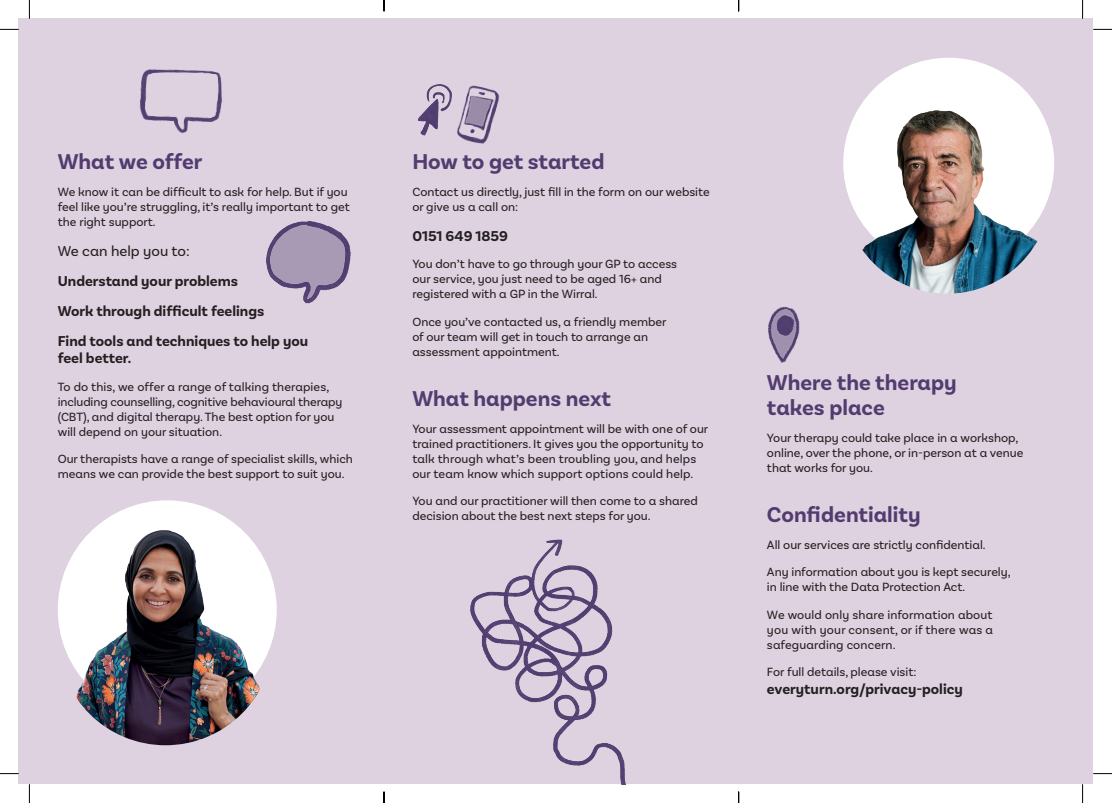
<style>
.page{position:relative;width:1112px;height:803px;background:#fff}
.page>*{position:absolute;margin:0;border:0;box-sizing:border-box;transform-origin:0 0}
.t1{font:700 22.5px/25px "Basic Sans Alt";color:#523c6f}
.t2{font:700 15px/30px "Basic Sans Alt";color:#231f20}
.t3{font:15px "Basic Sans Alt";color:#231f20}
.t4{font:12.5px/15px "Basic Sans Alt";color:#231f20}
</style>
<div class="page">
<div style="left:19px;top:19px;width:1073px;height:765px;background:#ded1e0"></div>
<div style="left:58px;top:500px;width:219px;height:219px;background:#fff;border-radius:50%"></div>
<img style="left:58px;top:530px;width:215px;height:215px;border-radius:108px">
<div style="left:843px;top:58px;width:210px;height:211px;background:#fff;border-radius:50%"></div>
<img style="left:843px;top:86px;width:207px;height:208px;border-radius:104px">
<img style="left:470px;top:539px;width:156px;height:245px">
<img style="left:140px;top:69px;width:82px;height:64px">
<img style="left:266px;top:221px;width:85px;height:83px">
<img style="left:466px;top:85px;width:34px;height:59px">
<img style="left:418px;top:84px;width:49px;height:56px">
<img style="left:768px;top:306px;width:32px;height:57px">
<svg style="left:0;top:29px;width:19px;height:1px"></svg>
<svg style="left:1092px;top:29px;width:19px;height:1px"></svg>
<svg style="left:0;top:773px;width:19px;height:1px"></svg>
<svg style="left:1092px;top:773px;width:19px;height:1px"></svg>
<svg style="left:29px;top:0;width:1px;height:19px"></svg>
<svg style="left:29px;top:784px;width:1px;height:19px"></svg>
<svg style="left:1081px;top:0;width:2px;height:19px"></svg>
<svg style="left:1082px;top:784px;width:1px;height:19px"></svg>
<h1 class="t1" style="left:58px;top:149px;width:146px">What we offer</h1>
<p class="t4" style="left:58px;top:184px;width:293px">We know it can be difficult to ask for help. But if you feel like you’re struggling, it’s really important to get the right support.</p>
<p class="t3" style="left:58px;top:242px;width:133px">We can help you to:</p>
<p class="t2" style="left:58px;top:266px;width:252px">Understand your problems<br>Work through difficult feelings<br>Find tools and techniques to help you</p>
<p class="t2" style="left:58px;top:343px;width:75px">feel better.</p>
<p class="t4" style="left:58px;top:379px;width:286px">To do this, we offer a range of talking therapies, including counselling, cognitive behavioural therapy (CBT), and digital therapy. The best option for you will depend on your situation.</p>
<p class="t4" style="left:58px;top:451px;width:296px">Our therapists have a range of specialist skills, which means we can provide the best support to suit you.</p>
<h1 class="t1" style="left:412px;top:149px;width:193px">How to get started</h1>
<p class="t4" style="left:412px;top:184px;width:299px">Contact us directly, just fill in the form on our website or give us a call on:</p>
<p class="t2" style="left:412px;top:221px;width:97px">0151 649 1859</p>
<p class="t4" style="left:412px;top:256px;width:266px">You don’t have to go through your GP to access our service, you just need to be aged 16+ and registered with a GP in the Wirral.</p>
<p class="t4" style="left:412px;top:314px;width:255px">Once you’ve contacted us, a friendly member of our team will get in touch to arrange an assessment appointment.</p>
<h1 class="t1" style="left:412px;top:386px;width:200px">What happens next</h1>
<p class="t4" style="left:412px;top:421px;width:297px">Your assessment appointment will be with one of our trained practitioners. It gives you the opportunity to talk through what’s been troubling you, and helps our team know which support options could help.</p>
<p class="t4" style="left:412px;top:493px;width:287px">You and our practitioner will then come to a shared decision about the best next steps for you.</p>
<h1 class="t1" style="left:766px;top:370px;width:191px">Where the therapy takes place</h1>
<p class="t4" style="left:766px;top:430px;width:258px">Your therapy could take place in a workshop, online, over the phone, or in-person at a venue that works for you.</p>
<h1 class="t1" style="left:766px;top:502px;width:155px">Confidentiality</h1>
<p class="t4" style="left:766px;top:537px;width:220px">All our services are strictly confidential.</p>
<p class="t4" style="left:766px;top:564px;width:245px">Any information about you is kept securely, in line with the Data Protection Act.</p>
<p class="t4" style="left:766px;top:607px;width:228px;text-align:justify">We would only share information about you with your consent, or if there was a safeguarding concern.</p>
<p class="t4" style="left:766px;top:664px;width:151px">For full details, please visit:</p>
<p class="t2" style="left:766px;top:674px;width:197px">everyturn.org/privacy-policy</p>
</div>
